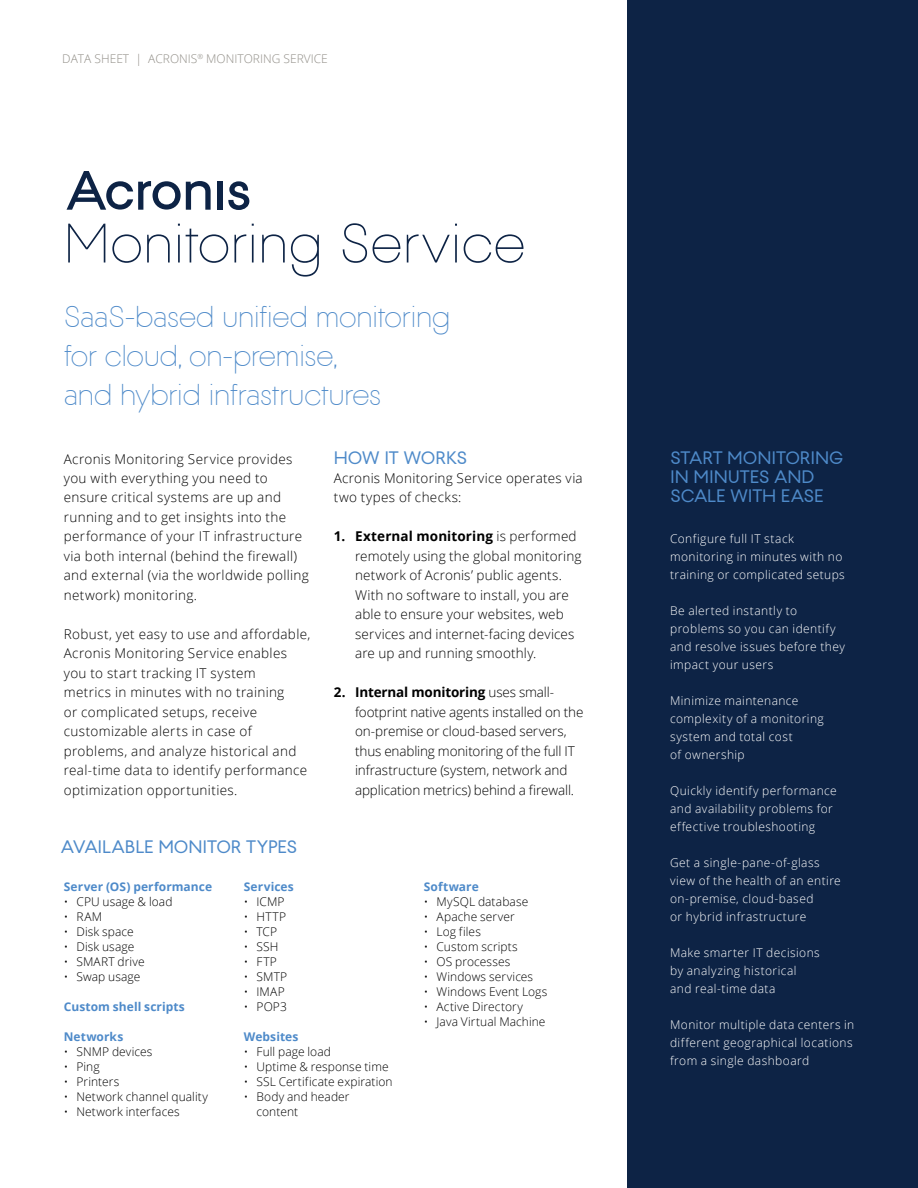
<style>
.page{position:relative;width:918px;height:1188px;background:#fff}
.page>*{position:absolute;margin:0;border:0;box-sizing:border-box;transform-origin:0 0}
.t1{font:300 55.5px "Acronis";letter-spacing:.005em;color:#0d2345}
.t2{font:300 30px/39px "Acronis";letter-spacing:-.015em;color:#4e8ac9}
.t3{font:18px/19.5px "Acronis";color:#4e8ac9}
.t4{font:300 13.5px/19.5px "Open Sans";letter-spacing:.02em;color:#000}
.t5{font:300 13.5px/19.5px "Open Sans";letter-spacing:-.01em;color:#000}
.t6{font:300 12px/18px "Open Sans";letter-spacing:.035em;color:#fff}
.t7{font:300 12px/15px "Open Sans";letter-spacing:.005em;color:#000}
.t8{font:700 12px "Open Sans";letter-spacing:.01em;color:#4e8ac9}
.t9{font:300 12px "Open Sans";color:#918e87}
.s1{font-weight:700}
</style>
<div class="page">
<div style="left:627px;top:0;width:291px;height:1188px;background:#0d2345"></div>
<div style="left:217px;top:182px;width:6px;height:28px;background:#0d2345"></div>
<svg style="left:228px;top:181px;width:21px;height:29px"></svg>
<svg style="left:67px;top:171px;width:144px;height:39px"></svg>
<p class="t9" style="left:62px;top:51px;width:267px">DATA SHEET | ACRONIS<sup>®</sup> MONITORING SERVICE</p>
<h1 class="t1" style="left:64px;top:212px;width:463px">Monitoring Service</h1>
<h2 class="t2" style="left:64px;top:298px;width:388px">SaaS-based unified monitoring for cloud, on-premise,<br>and hybrid infrastructures</h2>
<p class="t4" style="left:64px;top:448px;width:247px">Acronis Monitoring Service provides you with everything you need to ensure critical systems are up and running and to get insights into the performance of your IT infrastructure via both internal (behind the firewall) and external (via the worldwide polling network) monitoring.</p>
<p class="t4" style="left:64px;top:624px;width:248px">Robust, yet easy to use and affordable, Acronis Monitoring Service enables you to start tracking IT system<br>metrics in minutes with no training<br>or complicated setups, receive customizable alerts in case of problems, and analyze historical and real-time data to identify performance optimization opportunities.</p>
<h3 class="t3" style="left:61px;top:838px;width:238px">AVAILABLE MONITOR TYPES</h3>
<h3 class="t3" style="left:334px;top:448px;width:135px">HOW IT WORKS</h3>
<p class="t4" style="left:334px;top:468px;width:250px">Acronis Monitoring Service operates via two types of checks:</p>
<p class="t4" style="left:355px;top:526px;width:228px;text-indent:-21px"><span class="s1">1. External monitoring</span> is performed remotely using the global monitoring network of Acronis’ public agents.<br>With no software to install, you are able to ensure your websites, web services and internet-facing devices are up and running smoothly.</p>
<p class="t5" style="left:355px;top:682px;width:230px;text-indent:-21px"><span class="s1">2. Internal monitoring</span> uses small&shy;footprint native agents installed on the on-premise or cloud-based servers, thus enabling monitoring of the full IT infrastructure (system, network and application metrics) behind a firewall.</p>
<p class="t8" style="left:64px;top:878px;width:150px">Server (OS) performance</p>
<p class="t7" style="left:64px;top:893px;width:110px">• CPU usage &amp; load</p>
<p class="t7" style="left:64px;top:908px;width:40px">• RAM</p>
<p class="t7" style="left:64px;top:923px;width:71px">• Disk space</p>
<p class="t7" style="left:64px;top:938px;width:72px">• Disk usage</p>
<p class="t7" style="left:64px;top:953px;width:82px">• SMART drive</p>
<p class="t7" style="left:64px;top:968px;width:78px">• Swap usage</p>
<p class="t8" style="left:64px;top:998px;width:123px">Custom shell scripts</p>
<p class="t8" style="left:64px;top:1028px;width:61px">Networks</p>
<p class="t7" style="left:64px;top:1043px;width:90px">• SNMP devices</p>
<p class="t7" style="left:64px;top:1058px;width:37px">• Ping</p>
<p class="t7" style="left:64px;top:1073px;width:57px">• Printers</p>
<p class="t7" style="left:64px;top:1088px;width:146px">• Network channel quality</p>
<p class="t7" style="left:64px;top:1103px;width:117px">• Network interfaces</p>
<p class="t8" style="left:244px;top:878px;width:52px">Services</p>
<p class="t7" style="left:244px;top:893px;width:42px">• ICMP</p>
<p class="t7" style="left:244px;top:908px;width:44px">• HTTP</p>
<p class="t7" style="left:244px;top:923px;width:35px">• TCP</p>
<p class="t7" style="left:244px;top:938px;width:36px">• SSH</p>
<p class="t7" style="left:244px;top:953px;width:35px">• FTP</p>
<p class="t7" style="left:244px;top:968px;width:45px">• SMTP</p>
<p class="t7" style="left:244px;top:983px;width:42px">• IMAP</p>
<p class="t7" style="left:244px;top:998px;width:45px">• POP3</p>
<p class="t8" style="left:244px;top:1028px;width:56px">Websites</p>
<p class="t7" style="left:244px;top:1043px;width:89px">• Full page load</p>
<p class="t7" style="left:244px;top:1058px;width:146px">• Uptime &amp; response time</p>
<p class="t7" style="left:244px;top:1073px;width:150px">• SSL Certificate expiration</p>
<p class="t7" style="left:257px;top:1088px;width:94px;text-indent:-13px">• Body and header content</p>
<p class="t8" style="left:424px;top:878px;width:56px">Software</p>
<p class="t7" style="left:424px;top:893px;width:106px">• MySQL database</p>
<p class="t7" style="left:424px;top:908px;width:92px">• Apache server</p>
<p class="t7" style="left:424px;top:923px;width:59px">• Log files</p>
<p class="t7" style="left:424px;top:938px;width:95px">• Custom scripts</p>
<p class="t7" style="left:424px;top:953px;width:88px">• OS processes</p>
<p class="t7" style="left:424px;top:968px;width:111px">• Windows services</p>
<p class="t7" style="left:424px;top:983px;width:125px">• Windows Event Logs</p>
<p class="t7" style="left:424px;top:998px;width:101px">• Active Directory</p>
<p class="t7" style="left:424px;top:1013px;width:123px">• Java Virtual Machine</p>
<h3 class="t3" style="left:670px;top:448px;width:175px">START MONITORING<br>IN MINUTES AND<br>SCALE WITH EASE</h3>
<p class="t6" style="left:670px;top:529px;width:176px">Configure full IT stack monitoring in minutes with no training or complicated setups</p>
<p class="t6" style="left:670px;top:601px;width:176px">Be alerted instantly to problems so you can identify and resolve issues before they impact your users</p>
<p class="t6" style="left:670px;top:691px;width:155px">Minimize maintenance complexity of a monitoring system and total cost<br>of ownership</p>
<p class="t6" style="left:670px;top:781px;width:168px">Quickly identify performance and availability problems for effective troubleshooting</p>
<p class="t6" style="left:670px;top:853px;width:172px">Get a single-pane-of-glass view of the health of an entire on-premise, cloud-based<br>or hybrid infrastructure</p>
<p class="t6" style="left:670px;top:943px;width:151px">Make smarter IT decisions by analyzing historical and real-time data</p>
<p class="t6" style="left:670px;top:1015px;width:186px">Monitor multiple data centers in different geographical locations from a single dashboard</p>
</div>
